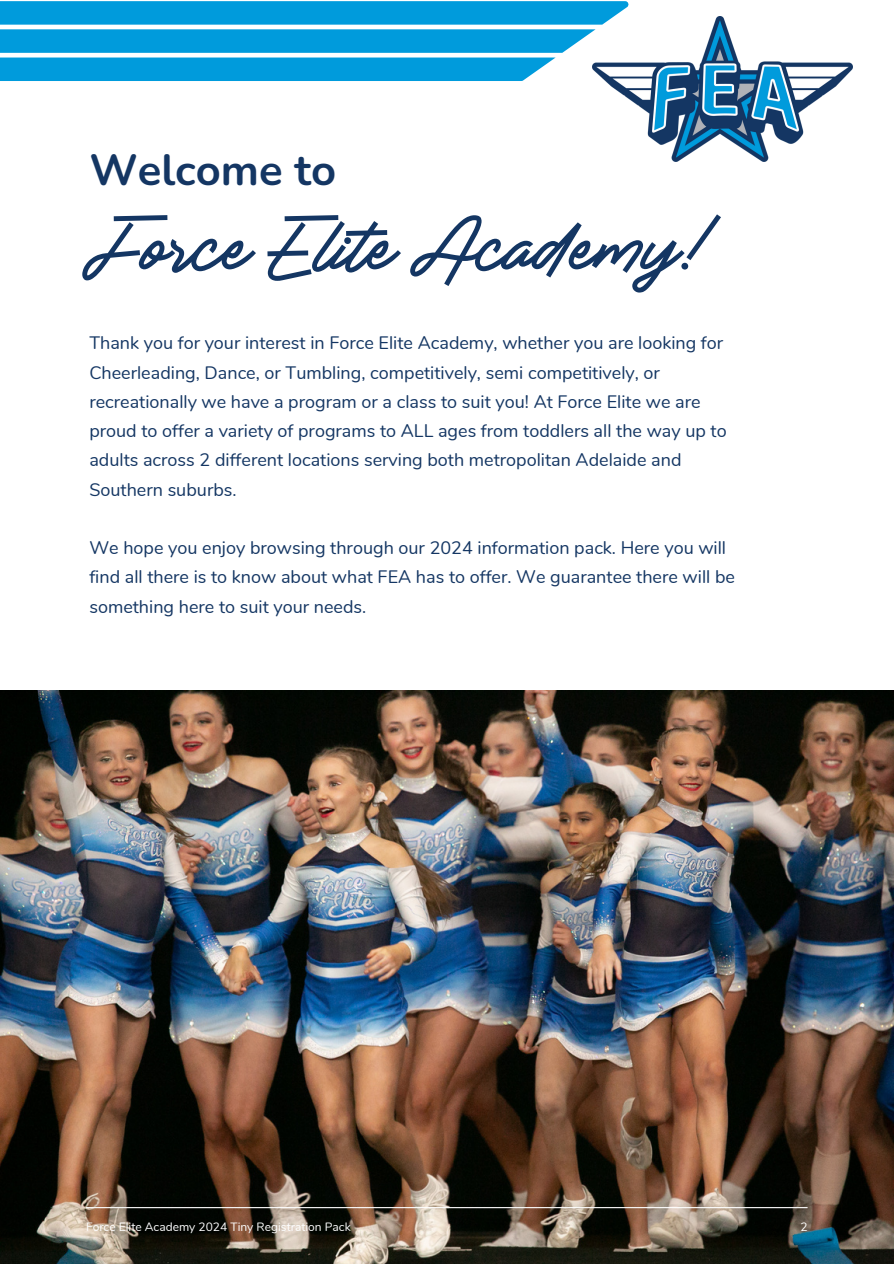
<style>
.page{position:relative;width:894px;height:1264px;background:#fff}
.page>*{position:absolute;margin:0;border:0;box-sizing:border-box;transform-origin:0 0}
.t1{font:55.5px "Socialist";color:#143663}
.t2{font:700 43.5px "Nunito";color:#143663}
.t3{font:18px/29.2px "Nunito";color:#143663}
.t4{font:12px "Nunito";color:#fff}
</style>
<div class="page">
<svg style="left:0;top:1px;width:628px;height:80px;background:#26aae1"></svg>
<img style="left:592px;top:17px;width:260px;height:145px">
<img style="left:0;top:690px;width:893px;height:573px">
<hr style="left:86px;top:1206px;width:721px;height:2px;background:#fff">
<h3 class="t2" style="left:89px;top:141px;width:248px">Welcome to</h3>
<h3 class="t1" style="left:89px;top:222px;width:617px">Force Elite Academy!</h3>
<h2 class="t3" style="left:89px;top:329px;width:638px">Thank you for your interest in Force Elite Academy, whether you are looking for Cheerleading, Dance, or Tumbling, competitively, semi competitively, or recreationally we have a program or a class to suit you! At Force Elite we are proud to offer a variety of programs to ALL ages from toddlers all the way up to adults across 2 different locations serving both metropolitan Adelaide and Southern suburbs.</h2>
<h1 class="t3" style="left:89px;top:533px;width:647px">We hope you enjoy browsing through our 2024 information pack. Here you will find all there is to know about what FEA has to offer. We guarantee there will be something here to suit your needs.</h1>
<p class="t4" style="left:86px;top:1218px;width:266px">Force Elite Academy 2024 Tiny Registration Pack</p>
<p class="t4" style="left:800px;top:1218px;width:9px">2</p>
</div>
